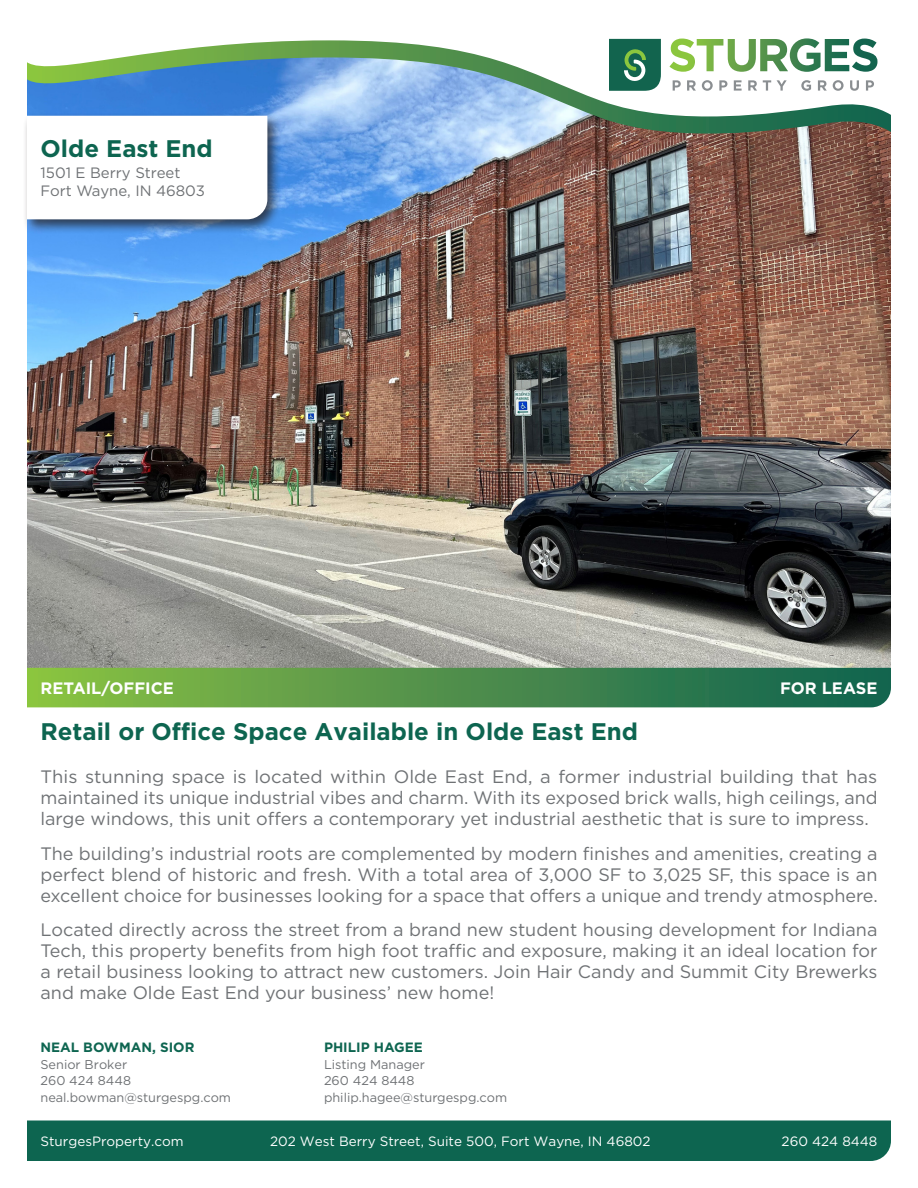
<style>
.page{position:relative;width:918px;height:1188px;background:#fff}
.page>*{position:absolute;margin:0;border:0;box-sizing:border-box;transform-origin:0 0}
.t1{font:700 24px "Gotham";color:#0d6550}
.t2{font:18px/21px "Gotham";color:#6f7275;text-align:justify}
.t3{font:700 16.5px "Gotham";color:#fff}
.t4{font:15px/18px "Gotham";color:#6f7275}
.t5{font:13.5px "Gotham";color:#fff}
.t6{font:700 13.5px "Gotham";color:#0d6550}
.t7{font:12.75px/16.5px "Gotham";color:#6f7275}
</style>
<div class="page">
<img style="left:27px;top:146px;width:864px;height:522px">
<div style="left:27px;top:1120px;width:864px;height:41px;background:#0d6550"></div>
<svg style="left:676px;top:38px;width:196px;height:2px"></svg>
<svg style="left:27px;top:40px;width:864px;height:106px"></svg>
<div style="left:23px;top:112px;width:258px;height:122px;background:#231f20;opacity:.75"></div>
<svg style="left:27px;top:116px;width:240px;height:103px"></svg>
<svg style="left:27px;top:668px;width:864px;height:39px;background:#4e904a"></svg>
<h1 class="t1" style="left:40px;top:132px;width:174px">Olde East End</h1>
<p class="t4" style="left:40px;top:163px;width:166px">1501 E Berry Street<br>Fort Wayne, IN 46803</p>
<p class="t3" style="left:40px;top:677px;width:135px">RETAIL/OFFICE</p>
<p class="t3" style="left:780px;top:677px;width:99px">FOR LEASE</p>
<h1 class="t1" style="left:40px;top:716px;width:599px">Retail or Office Space Available in Olde East End</h1>
<p class="t2" style="left:40px;top:766px;width:839px">This stunning space is located within Olde East End, a former industrial building that has maintained its unique industrial vibes and charm. With its exposed brick walls, high ceilings, and large windows, this unit offers a contemporary yet industrial aesthetic that is sure to impress.</p>
<p class="t2" style="left:40px;top:843px;width:839px">The building’s industrial roots are complemented by modern finishes and amenities, creating a perfect blend of historic and fresh. With a total area of 3,000 SF to 3,025 SF, this space is an excellent choice for businesses looking for a space that offers a unique and trendy atmosphere.</p>
<p class="t2" style="left:40px;top:919px;width:839px">Located directly across the street from a brand new student housing development for Indiana Tech, this property benefits from high foot traffic and exposure, making it an ideal location for a retail business looking to attract new customers. Join Hair Candy and Summit City Brewerks and make Olde East End your business’ new home!</p>
<p class="t6" style="left:40px;top:1038px;width:155px">NEAL BOWMAN, SIOR</p>
<p class="t7" style="left:40px;top:1056px;width:192px">Senior Broker<br>260 424 8448 neal.bowman@sturgespg.com</p>
<p class="t6" style="left:324px;top:1038px;width:100px">PHILIP HAGEE</p>
<p class="t7" style="left:324px;top:1056px;width:185px">Listing Manager<br>260 424 8448 philip.hagee@sturgespg.com</p>
<p class="t5" style="left:40px;top:1133px;width:145px">SturgesProperty.com</p>
<p class="t5" style="left:270px;top:1133px;width:382px">202 West Berry Street, Suite 500, Fort Wayne, IN 46802</p>
<p class="t5" style="left:782px;top:1133px;width:97px">260 424 8448</p>
</div>
